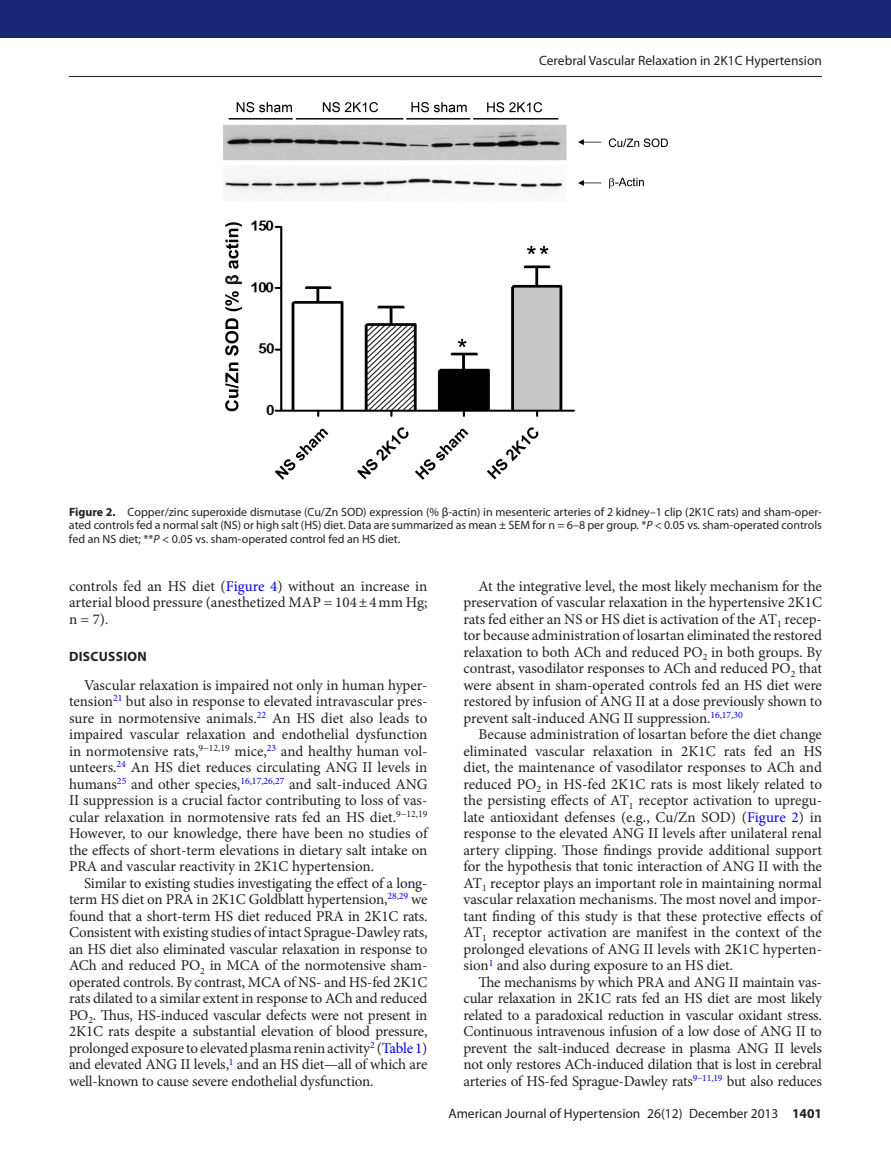
<style>
.page{position:relative;width:891px;height:1175px;background:#fff}
.page>*{position:absolute;margin:0;border:0;box-sizing:border-box;transform-origin:0 0}
.t1{font:15px/16.5px "Minion Pro";letter-spacing:-.005em;color:#231f20;text-align:justify}
.t2{font:13.5px "Myriad Pro";color:#231f20}
.t3{font:700 13.5px "Myriad Pro";color:#231f20}
.t4{font:12px/13.5px "Myriad Pro";color:#231f20;text-align:justify}
.s1{font-weight:700}
.s2{font-style:italic}
.s3{color:#00f}
</style>
<div class="page">
<hr style="left:69px;top:76px;width:753px;height:1px;background:#231f20">
<div style="left:0;top:0;width:891px;height:38px;background:#192575"></div>
<img style="left:223px;top:102px;width:445px;height:378px">
<p class="t2" style="left:539px;top:52px;width:284px">Cerebral Vascular Relaxation in 2K1C Hypertension</p>
<p class="t4" style="left:69px;top:504px;width:754px"><span class="s1">FIGURE 2.</span> Copper/zinc superoxide dismutase (Cu/Zn SOD) expression (% β-actin) in mesenteric arteries of 2 kidney–1 clip (2K1C rats) and sham-oper&shy;ated controls fed a normal salt (NS) or high salt (HS) diet. Data are summarized as mean ± SEM for n = 6–8 per group. *<span class="s2">P</span> &lt; 0.05 vs. sham-operated controls fed an NS diet; **<span class="s2">P</span> &lt; 0.05 vs. sham-operated control fed an HS diet.</p>
<p class="t1" style="left:69px;top:577px;width:360px">controls fed an HS diet (<span class="s3">Figure 4</span>) without an increase in arterial blood pressure (anesthetized MAP = 104±4mm Hg; n = 7).</p>
<p class="t3" style="left:69px;top:647px;width:19px">DISCUSSION</p>
<p class="t1" style="left:69px;top:676px;width:360px;text-indent:15px">Vascular relaxation is impaired not only in human hyper&shy;tension<sup>21</sup> but also in response to elevated intravascular pres&shy;sure in normotensive animals.<sup>22</sup> An HS diet also leads to impaired vascular relaxation and endothelial dysfunction in normotensive rats,<sup>9−12,19</sup> mice,<sup>23</sup> and healthy human vol&shy;unteers.<sup>24</sup> An HS diet reduces circulating ANG II levels in humans<sup>25</sup> and other species,<sup>16</sup><sup>,</sup><sup>17</sup><sup>,</sup><sup>26</sup><sup>,</sup><sup>27</sup> and salt-induced ANG II suppression is a crucial factor contributing to loss of vas&shy;cular relaxation in normotensive rats fed an HS diet.<sup>9−12,19<br></sup>However, to our knowledge, there have been no studies of the effects of short-term elevations in dietary salt intake on PRA and vascular reactivity in 2K1C hypertension.</p>
<p class="t1" style="left:69px;top:874px;width:360px;text-indent:15px">Similar to existing studies investigating the effect of a long&shy;term HS diet on PRA in 2K1C Goldblatt hypertension,<sup>28</sup><sup>,</sup><sup>29</sup> we found that a short-term HS diet reduced PRA in 2K1C rats.<br>Consistent with existing studies of intact Sprague-Dawley rats, an HS diet also eliminated vascular relaxation in response to ACh and reduced PO<sub>2</sub> in MCA of the normotensive sham&shy;operated controls. By contrast, MCA of NS- and HS-fed 2K1C rats dilated to a similar extent in response to ACh and reduced PO<sub>2</sub>. Thus, HS-induced vascular defects were not present in 2K1C rats despite a substantial elevation of blood pressure, prolonged exposure to elevated plasma renin activity<sup>2</sup> (<span class="s3">Table 1</span>) and elevated ANG II levels,<sup>1</sup> and an HS diet—all of which are well-known to cause severe endothelial dysfunction.</p>
<p class="t1" style="left:463px;top:577px;width:360px;text-indent:15px">At the integrative level, the most likely mechanism for the preservation of vascular relaxation in the hypertensive 2K1C rats fed either an NS or HS diet is activation of the AT<sub>1</sub> recep&shy;tor because administration of losartan eliminated the restored relaxation to both ACh and reduced PO<sub>2</sub> in both groups. By contrast, vasodilator responses to ACh and reduced PO<sub>2</sub> that were absent in sham-operated controls fed an HS diet were restored by infusion of ANG II at a dose previously shown to prevent salt-induced ANG II suppression.<sup>16</sup><sup>,</sup><sup>17</sup><sup>,</sup><sup>30</sup></p>
<p class="t1" style="left:463px;top:726px;width:360px;text-indent:15px">Because administration of losartan before the diet change eliminated vascular relaxation in 2K1C rats fed an HS diet, the maintenance of vasodilator responses to ACh and reduced PO<sub>2</sub> in HS-fed 2K1C rats is most likely related to the persisting effects of AT<sub>1</sub> receptor activation to upregu&shy;late antioxidant defenses (e.g., Cu/Zn SOD) (<span class="s3">Figure 2</span>) in response to the elevated ANG II levels after unilateral renal artery clipping. Those findings provide additional support for the hypothesis that tonic interaction of ANG II with the AT<sub>1</sub> receptor plays an important role in maintaining normal vascular relaxation mechanisms. The most novel and impor&shy;tant finding of this study is that these protective effects of AT<sub>1</sub> receptor activation are manifest in the context of the prolonged elevations of ANG II levels with 2K1C hyperten&shy;sion<sup>1</sup> and also during exposure to an HS diet.</p>
<p class="t1" style="left:463px;top:973px;width:360px;text-indent:15px">The mechanisms by which PRA and ANG II maintain vas&shy;cular relaxation in 2K1C rats fed an HS diet are most likely related to a paradoxical reduction in vascular oxidant stress.<br>Continuous intravenous infusion of a low dose of ANG II to prevent the salt-induced decrease in plasma ANG II levels not only restores ACh-induced dilation that is lost in cerebral arteries of HS-fed Sprague-Dawley rats<sup>9–11</sup><sup>,</sup><sup>19</sup> but also reduces</p>
<p class="t2" style="left:448px;top:1105px;width:375px">American Journal of Hypertension 26(12) December 2013 <span class="s1">1401</span></p>
</div>
